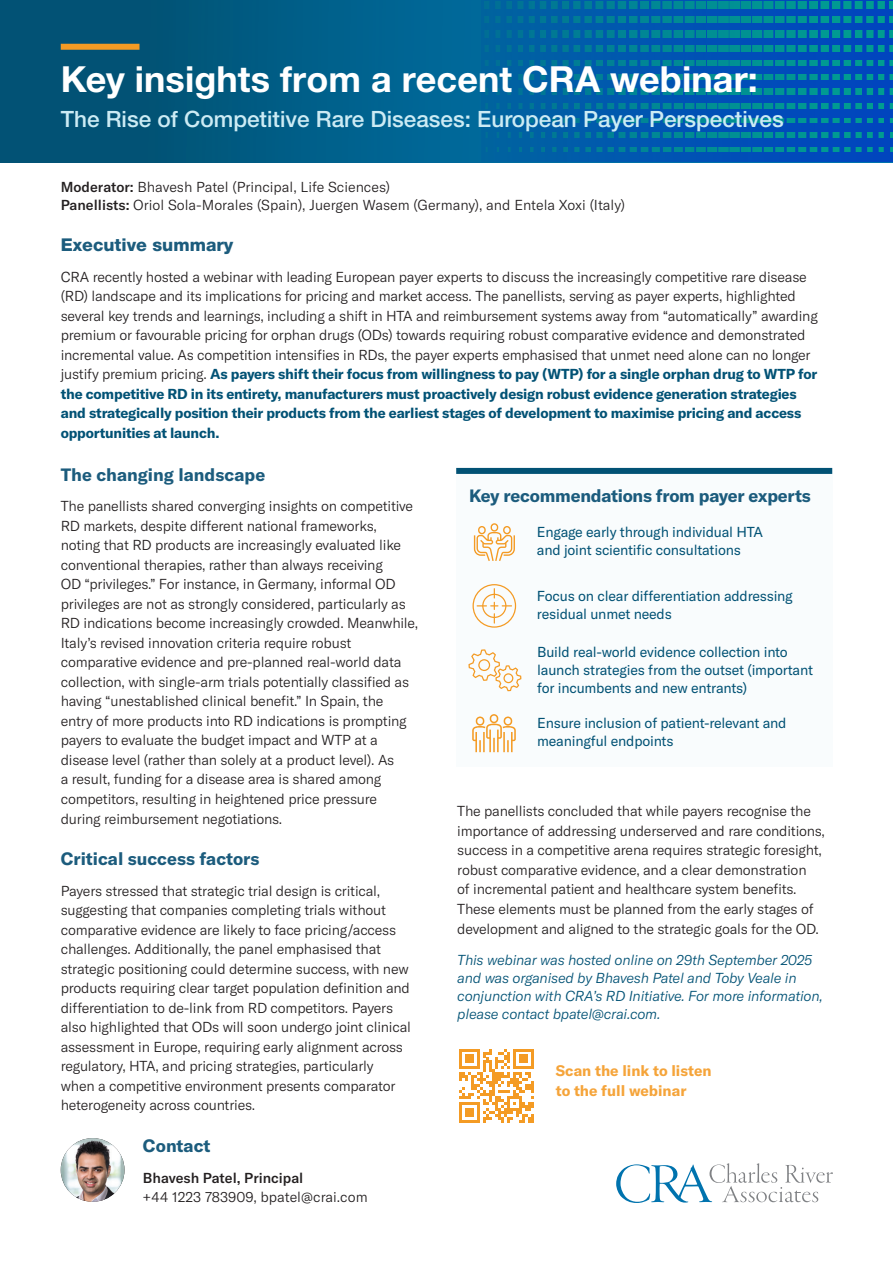
<style>
.page{position:relative;width:893px;height:1263px;background:#fff}
.page>*{position:absolute;margin:0;border:0;box-sizing:border-box;transform-origin:0 0}
.t1{font:700 36px "Helvetica Neue LT Std";letter-spacing:.005em;color:#fff}
.t2{font:500 22.5px "Helvetica Neue LT Std";color:#ccebf4}
.t3{font:700 17.7px "GT America";color:#1c5c7d}
.t4{font:800 17.7px "Helvetica Neue LT Std";color:#1c5c7d}
.t5{font:700 15px/19.5px "GT America";color:#f5a43a}
.t6{font:300 14.25px/19.5px "GT America";letter-spacing:-.015em;color:#231f20}
.t7{font:14.25px/18px "GT America";letter-spacing:-.015em;color:#025275}
.t8{font:italic 300 14.25px/18px "GT America";letter-spacing:-.015em;color:#025275}
.t9{font:500 14.25px "GT America";color:#231f20}
.s1{font-weight:500}
.s2{font-weight:700;color:#025275}
</style>
<div class="page">
<div style="left:456px;top:468px;width:376px;height:298px;background:#f9fcfd"></div>
<svg style="left:0;top:0;width:481px;height:162px;background:#005a82"></svg>
<svg style="left:653px;top:1px;width:240px;height:161px;background:#008b95"></svg>
<hr style="left:481px;top:0;width:412px;height:1px;background:#2600bf">
<div style="left:481px;top:9px;width:412px;height:6px;background:#004fb7"></div>
<div style="left:481px;top:23px;width:412px;height:7px;background:#004fb7"></div>
<div style="left:481px;top:38px;width:412px;height:7px;background:#004fb7"></div>
<div style="left:481px;top:52px;width:412px;height:7px;background:#004fb7"></div>
<div style="left:481px;top:66px;width:412px;height:8px;background:#004fb7"></div>
<div style="left:481px;top:81px;width:412px;height:7px;background:#004fb7"></div>
<div style="left:481px;top:95px;width:412px;height:8px;background:#004fb7"></div>
<div style="left:481px;top:109px;width:412px;height:8px;background:#004fb7"></div>
<div style="left:481px;top:123px;width:412px;height:9px;background:#004fb7"></div>
<div style="left:481px;top:138px;width:412px;height:9px;background:#004fb7"></div>
<div style="left:481px;top:152px;width:412px;height:9px;background:#004fb7"></div>
<hr style="left:729px;top:0;width:1px;height:162px;background:#2600bf">
<svg style="left:740px;top:0;width:1px;height:162px"></svg>
<svg style="left:750px;top:0;width:3px;height:162px"></svg>
<svg style="left:761px;top:0;width:3px;height:162px"></svg>
<svg style="left:772px;top:0;width:4px;height:162px"></svg>
<svg style="left:783px;top:0;width:4px;height:162px"></svg>
<svg style="left:794px;top:0;width:5px;height:162px"></svg>
<svg style="left:805px;top:0;width:87px;height:162px"></svg>
<svg style="left:717px;top:0;width:1px;height:162px"></svg>
<svg style="left:705px;top:0;width:2px;height:162px"></svg>
<svg style="left:694px;top:0;width:3px;height:162px"></svg>
<svg style="left:682px;top:0;width:4px;height:162px"></svg>
<svg style="left:671px;top:0;width:4px;height:162px"></svg>
<svg style="left:659px;top:0;width:5px;height:162px"></svg>
<svg style="left:481px;top:0;width:172px;height:162px"></svg>
<div style="left:61px;top:44px;width:78px;height:6px;background:#f49b24"></div>
<svg style="left:616px;top:1163px;width:217px;height:40px"></svg>
<div style="left:456px;top:468px;width:376px;height:6px;background:#025275"></div>
<img style="left:61px;top:1138px;width:64px;height:64px;border-radius:32px">
<svg style="left:472px;top:584px;width:44px;height:44px"></svg>
<svg style="left:468px;top:649px;width:53px;height:42px"></svg>
<svg style="left:459px;top:1049px;width:75px;height:74px"></svg>
<hr style="left:459px;top:1120px;width:21px;height:3px;background:#f49b24">
<div style="left:465px;top:1108px;width:9px;height:9px;background:#f49b24"></div>
<svg style="left:472px;top:714px;width:44px;height:38px"></svg>
<svg style="left:474px;top:523px;width:41px;height:38px"></svg>
<h1 class="t1" style="left:61px;top:57px;width:699px">Key insights from a recent CRA webinar:</h1>
<h2 class="t2" style="left:61px;top:106px;width:724px">The Rise of Competitive Rare Diseases: European Payer Perspectives</h2>
<p class="t6" style="left:61px;top:178px;width:566px;line-height:18px"><span class="s1">Moderator:</span> Bhavesh Patel (Principal, Life Sciences)<br><span class="s1">Panellists:</span> Oriol Sola-Morales (Spain), Juergen Wasem (Germany), and Entela Xoxi (Italy)</p>
<p class="t4" style="left:61px;top:234px;width:174px">Executive summary</p>
<p class="t6" style="left:61px;top:267px;width:759px">CRA recently hosted a webinar with leading European payer experts to discuss the increasingly competitive rare disease (RD) landscape and its implications for pricing and market access. The panellists, serving as payer experts, highlighted several key trends and learnings, including a shift in HTA and reimbursement systems away from “automatically” awarding premium or favourable pricing for orphan drugs (ODs) towards requiring robust comparative evidence and demonstrated incremental value. As competition intensifies in RDs, the payer experts emphasised that unmet need alone can no longer justify premium pricing. <span class="s2">As payers shift their focus from willingness to pay (WTP) for a single orphan drug to WTP for the competitive RD in its entirety, manufacturers must proactively design robust evidence generation strategies and strategically position their products from the earliest stages of development to maximise pricing and access opportunities at launch.</span></p>
<p class="t3" style="left:61px;top:464px;width:206px">The changing landscape</p>
<p class="t6" style="left:61px;top:496px;width:359px">The panellists shared converging insights on competitive RD markets, despite different national frameworks, noting that RD products are increasingly evaluated like conventional therapies, rather than always receiving<br>OD “privileges.” For instance, in Germany, informal OD privileges are not as strongly considered, particularly as RD indications become increasingly crowded. Meanwhile, Italy’s revised innovation criteria require robust comparative evidence and pre-planned real-world data collection, with single-arm trials potentially classified as having “unestablished clinical benefit.” In Spain, the entry of more products into RD indications is prompting payers to evaluate the budget impact and WTP at a disease level (rather than solely at a product level). As<br>a result, funding for a disease area is shared among competitors, resulting in heightened price pressure during reimbursement negotiations.</p>
<p class="t3" style="left:61px;top:848px;width:200px">Critical success factors</p>
<p class="t6" style="left:61px;top:881px;width:352px">Payers stressed that strategic trial design is critical, suggesting that companies completing trials without comparative evidence are likely to face pricing/access challenges. Additionally, the panel emphasised that strategic positioning could determine success, with new products requiring clear target population definition and differentiation to de-link from RD competitors. Payers also highlighted that ODs will soon undergo joint clinical assessment in Europe, requiring early alignment across regulatory, HTA, and pricing strategies, particularly when a competitive environment presents comparator heterogeneity across countries.</p>
<p class="t3" style="left:143px;top:1135px;width:69px">Contact</p>
<p class="t9" style="left:143px;top:1169px;width:162px">Bhavesh Patel, Principal</p>
<p class="t6" style="left:143px;top:1187px;width:226px">+44 1223 783909, bpatel@crai.com</p>
<p class="t3" style="left:469px;top:485px;width:343px">Key recommendations from payer experts</p>
<p class="t7" style="left:537px;top:523px;width:228px">Engage early through individual HTA and joint scientific consultations</p>
<p class="t7" style="left:537px;top:587px;width:257px">Focus on clear differentiation addressing residual unmet needs</p>
<p class="t7" style="left:537px;top:643px;width:277px">Build real-world evidence collection into launch strategies from the outset (important for incumbents and new entrants)</p>
<p class="t7" style="left:537px;top:714px;width:251px">Ensure inclusion of patient-relevant and meaningful endpoints</p>
<p class="t6" style="left:457px;top:801px;width:369px">The panellists concluded that while payers recognise the importance of addressing underserved and rare conditions, success in a competitive arena requires strategic foresight, robust comparative evidence, and a clear demonstration<br>of incremental patient and healthcare system benefits.<br>These elements must be planned from the early stages of development and aligned to the strategic goals for the OD.</p>
<p class="t8" style="left:457px;top:951px;width:367px">This webinar was hosted online on 29th September 2025 and was organised by Bhavesh Patel and Toby Veale in conjunction with CRA’s RD Initiative. For more information, please contact bpatel@crai.com.</p>
<p class="t5" style="left:556px;top:1061px;width:157px">Scan the link to listen to the full webinar</p>
</div>
